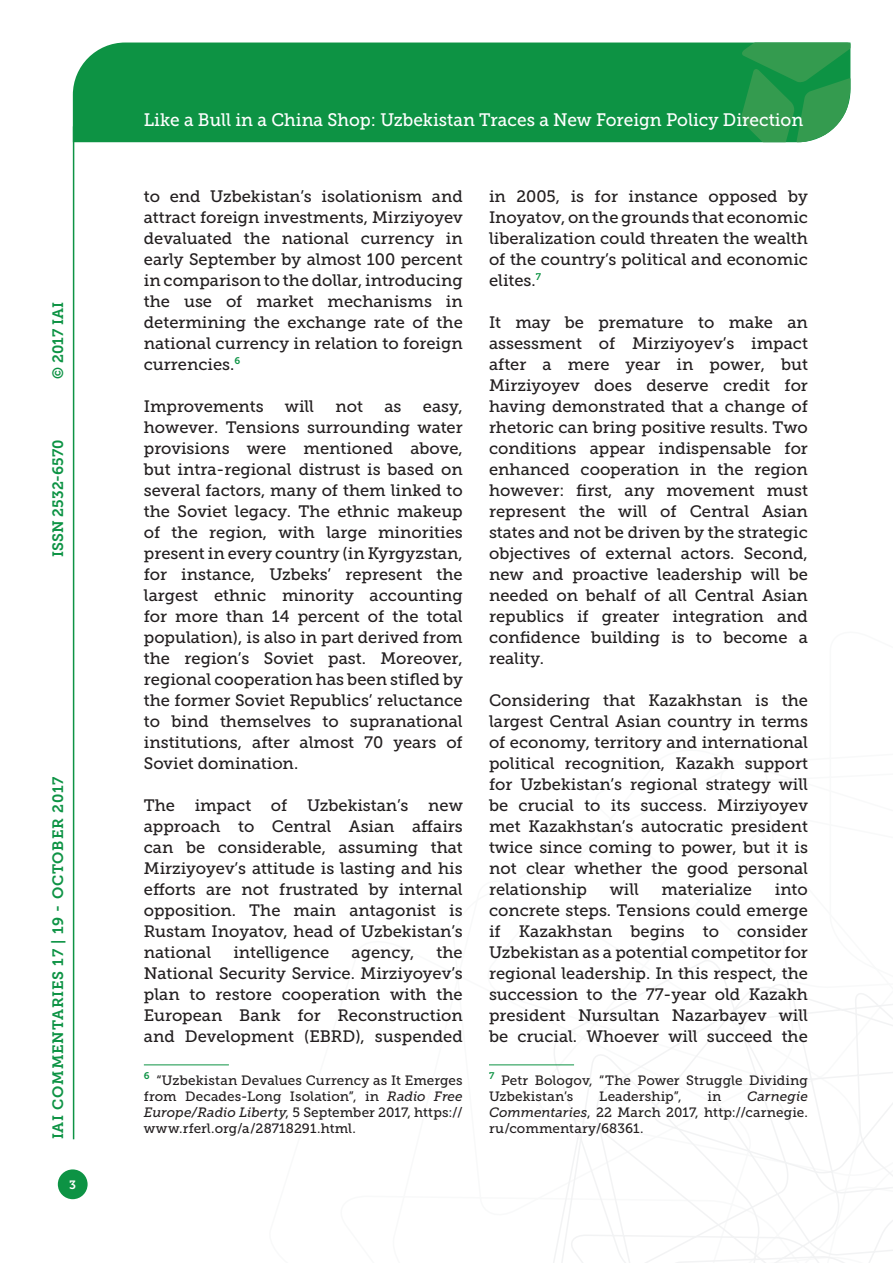
<style>
.page{position:relative;width:893px;height:1263px;background:#fff}
.page>*{position:absolute;margin:0;border:0;box-sizing:border-box;transform-origin:0 0}
.t1{font:18px "Museo Slab 500";color:#fff;scale:.96 1}
.t2{font:16.5px/21px "Museo Slab 500";color:#231f20;text-align:justify}
.t3{font:15px "Museo Slab 700";letter-spacing:.05em;color:#0d9344}
.t4{font:15px "Museo Slab 700";color:#0d9344}
.t5{font:13.5px/16.2px "Museo Slab 500";letter-spacing:.005em;color:#231f20;text-align:justify}
.t6{font:12px "Museo Slab 700";color:#fff}
.s1{font-style:italic}
</style>
<div class="page">
<svg style="left:531px;top:960px;width:362px;height:303px"></svg>
<div style="left:73px;top:43px;width:668px;height:99px;background:#0d9344"></div>
<svg style="left:741px;top:43px;width:109px;height:99px"></svg>
<div style="left:58px;top:1169px;width:30px;height:30px;background:#0d9344;border-radius:50%"></div>
<hr style="left:73px;top:126px;width:1px;height:1013px;background:#0d9344">
<hr style="left:144px;top:1064px;width:85px;height:1px;background:#0d9344">
<hr style="left:489px;top:1064px;width:85px;height:1px;background:#0d9344">
<p class="t3" style="left:50px;top:379px;width:78px;rotate:-90deg">© 2017 IAI</p>
<p class="t4" style="left:50px;top:557px;width:119px;rotate:-90deg">ISSN 2532-6570</p>
<p class="t3" style="left:50px;top:1139px;width:364px;rotate:-90deg">IAI COMMENTARIES 17 | 19 - OCTOBER 2017</p>
<p class="t6" style="left:69px;top:1178px;width:8px">3</p>
<p class="t1" style="left:144px;top:110px;width:688px">Like a Bull in a China Shop: Uzbekistan Traces a New Foreign Policy Direction</p>
<p class="t2" style="left:144px;top:186px;width:320px">to end Uzbekistan’s isolationism and attract foreign investments, Mirziyoyev devaluated the national currency in early September by almost 100 percent in comparison to the dollar, introducing the use of market mechanisms in determining the exchange rate of the national currency in relation to foreign currencies.<sup>6</sup></p>
<p class="t2" style="left:144px;top:396px;width:121px">Improvements</p>
<p class="t2" style="left:285px;top:396px;width:31px">will</p>
<p class="t2" style="left:335px;top:396px;width:29px">not</p>
<p class="t2" style="left:384px;top:396px;width:19px">as</p>
<p class="t2" style="left:144px;top:396px;width:320px;text-indent:279px">easy, however. Tensions surrounding water provisions were mentioned above, but intra-regional distrust is based on several factors, many of them linked to the Soviet legacy. The ethnic makeup of the region, with large minorities present in every country (in Kyrgyzstan, for instance, Uzbeks’ represent the largest ethnic minority accounting for more than 14 percent of the total population), is also in part derived from the region’s Soviet past. Moreover, regional cooperation has been stifled by the former Soviet Republics’ reluctance to bind themselves to supranational institutions, after almost 70 years of Soviet domination.</p>
<p class="t2" style="left:144px;top:795px;width:320px">The impact of Uzbekistan’s new approach to Central Asian affairs can be considerable, assuming that Mirziyoyev’s attitude is lasting and his efforts are not frustrated by internal opposition. The main antagonist is Rustam Inoyatov, head of Uzbekistan’s national</p>
<p class="t2" style="left:144px;top:942px;width:320px;text-indent:293px">the National Security Service. Mirziyoyev’s plan to restore cooperation with the European Bank for Reconstruction and Development (EBRD), suspended</p>
<p class="t5" style="left:144px;top:1072px;width:320px"><sup>6</sup> “Uzbekistan Devalues Currency as It Emerges from Decades-Long Isolation”, in <span class="s1">Radio Free Europe/Radio Liberty</span>, 5 September 2017, https:// www.rferl.org/a/28718291.html.</p>
<p class="t2" style="left:233px;top:942px;width:98px">intelligence</p>
<p class="t2" style="left:352px;top:942px;width:64px">agency,</p>
<p class="t2" style="left:489px;top:186px;width:320px">in 2005, is for instance opposed by Inoyatov, on the grounds that economic liberalization could threaten the wealth of the country’s political and economic elites.<sup>7</sup></p>
<p class="t2" style="left:489px;top:312px;width:320px">It may be premature to make an assessment of Mirziyoyev’s impact after a mere year in power, but Mirziyoyev does deserve credit for having demonstrated that a change of rhetoric can bring positive results. Two conditions appear indispensable for enhanced cooperation in the region however: first, any movement must represent the will of Central Asian states and not be driven by the strategic objectives of external actors. Second, new and proactive leadership will be needed on behalf of all Central Asian republics if greater integration and confidence building is to become a reality.</p>
<p class="t2" style="left:489px;top:690px;width:320px">Considering that Kazakhstan is the largest Central Asian country in terms of economy, territory and international political recognition, Kazakh support for Uzbekistan’s regional strategy will be crucial to its success. Mirziyoyev met Kazakhstan’s autocratic president twice since coming to power, but it is not clear whether the good personal relationship</p>
<p class="t2" style="left:489px;top:879px;width:320px;text-indent:286px">into concrete steps. Tensions could emerge if Kazakhstan begins to consider Uzbekistan as a potential competitor for regional leadership. In this respect, the succession to the 77-year old Kazakh president Nursultan Nazarbayev will be crucial. Whoever will succeed the</p>
<p class="t5" style="left:489px;top:1072px;width:320px"><sup>7</sup> Petr Bologov, “The Power Struggle Dividing<br>Uzbekistan’s</p>
<p class="t2" style="left:610px;top:879px;width:31px">will</p>
<p class="t2" style="left:662px;top:879px;width:92px">materialize</p>
<p class="t5" style="left:489px;top:1088px;width:320px;text-indent:258px"><span class="s1">Carnegie Commentaries</span>, 22 March 2017, http://carnegie. ru/commentary/68361.</p>
<p class="t5" style="left:599px;top:1088px;width:84px">Leadership”,</p>
<p class="t5" style="left:707px;top:1088px;width:15px">in</p>
</div>
